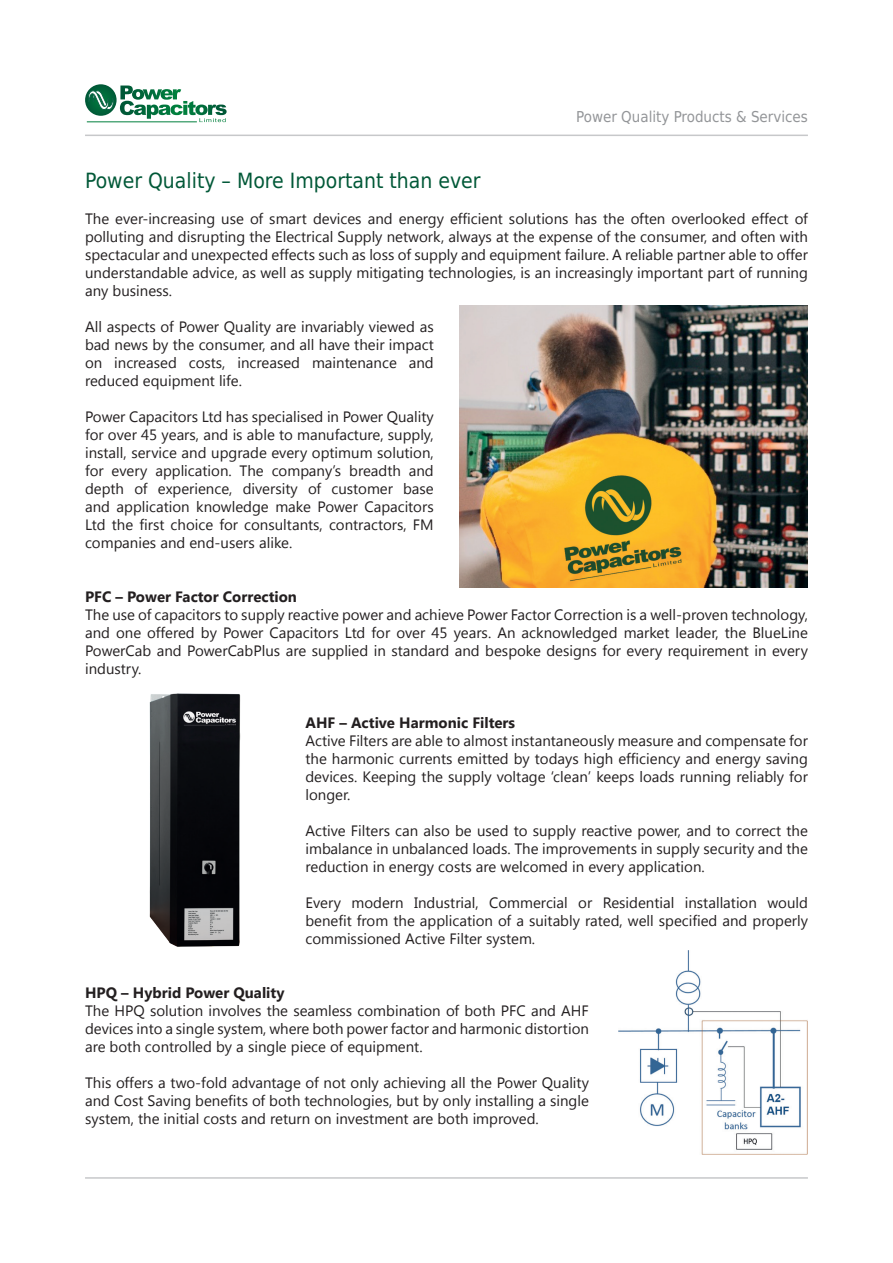
<style>
.page{position:relative;width:893px;height:1263px;background:#fff}
.page>*{position:absolute;margin:0;border:0;box-sizing:border-box;transform-origin:0 0}
.t1{font:21px "DejaVu Sans Condensed";color:#005837}
.t2{font:15px/18px "Segoe UI";color:#231f20;text-align:justify}
.t3{font:700 15px "Segoe UI";color:#231f20}
.t4{font:15px "DejaVu Sans Condensed";color:#939598}
</style>
<div class="page">
<svg style="left:85px;top:84px;width:142px;height:38px"></svg>
<hr style="left:87px;top:122px;width:110px;height:1px;background:#00803d">
<hr style="left:85px;top:135px;width:723px;height:1px;background:#c7c8ca">
<hr style="left:85px;top:1177px;width:723px;height:2px;background:#c7c8ca">
<img style="left:149px;top:693px;width:92px;height:254px">
<img style="left:459px;top:305px;width:349px;height:283px">
<img style="left:619px;top:950px;width:189px;height:205px">
<p class="t4" style="left:576px;top:104px;width:233px">Power Quality Products &amp; Services</p>
<p class="t1" style="left:85px;top:162px;width:397px">Power Quality – More Important than ever</p>
<p class="t2" style="left:85px;top:209px;width:724px">The ever-increasing use of smart devices and energy efficient solutions has the often overlooked effect of polluting and disrupting the Electrical Supply network, always at the expense of the consumer, and often with spectacular and unexpected effects such as loss of supply and equipment failure. A reliable partner able to offer understandable advice, as well as supply mitigating technologies, is an increasingly important part of running any business.</p>
<p class="t2" style="left:85px;top:317px;width:350px">All aspects of Power Quality are invariably viewed as bad news by the consumer, and all have their impact on increased costs, increased maintenance and reduced equipment life.</p>
<p class="t2" style="left:85px;top:407px;width:350px">Power Capacitors Ltd has specialised in Power Quality for over 45 years, and is able to manufacture, supply, install, service and upgrade every optimum solution, for every application. The company’s breadth and depth of experience, diversity of customer base and application knowledge make Power Capacitors Ltd the first choice for consultants, contractors, FM companies and end-users alike.</p>
<p class="t3" style="left:85px;top:586px;width:213px">PFC – Power Factor Correction</p>
<p class="t2" style="left:85px;top:605px;width:724px">The use of capacitors to supply reactive power and achieve Power Factor Correction is a well-proven technology, and one offered by Power Capacitors Ltd for over 45 years. An acknowledged market leader, the BlueLine PowerCab and PowerCabPlus are supplied in standard and bespoke designs for every requirement in every industry.</p>
<p class="t3" style="left:305px;top:712px;width:211px">AHF – Active Harmonic Filters</p>
<p class="t2" style="left:305px;top:731px;width:504px">Active Filters are able to almost instantaneously measure and compensate for the harmonic currents emitted by todays high efficiency and energy saving devices. Keeping the supply voltage ‘clean’ keeps loads running reliably for longer.</p>
<p class="t2" style="left:305px;top:821px;width:504px">Active Filters can also be used to supply reactive power, and to correct the imbalance in unbalanced loads. The improvements in supply security and the reduction in energy costs are welcomed in every application.</p>
<p class="t2" style="left:305px;top:893px;width:504px">Every modern Industrial, Commercial or Residential installation would benefit from the application of a suitably rated, well specified and properly commissioned Active Filter system.</p>
<p class="t3" style="left:85px;top:982px;width:201px">HPQ – Hybrid Power Quality</p>
<p class="t2" style="left:85px;top:1001px;width:505px">The HPQ solution involves the seamless combination of both PFC and AHF devices into a single system, where both power factor and harmonic distortion are both controlled by a single piece of equipment.</p>
<p class="t2" style="left:85px;top:1073px;width:505px">This offers a two-fold advantage of not only achieving all the Power Quality and Cost Saving benefits of both technologies, but by only installing a single system, the initial costs and return on investment are both improved.</p>
</div>
